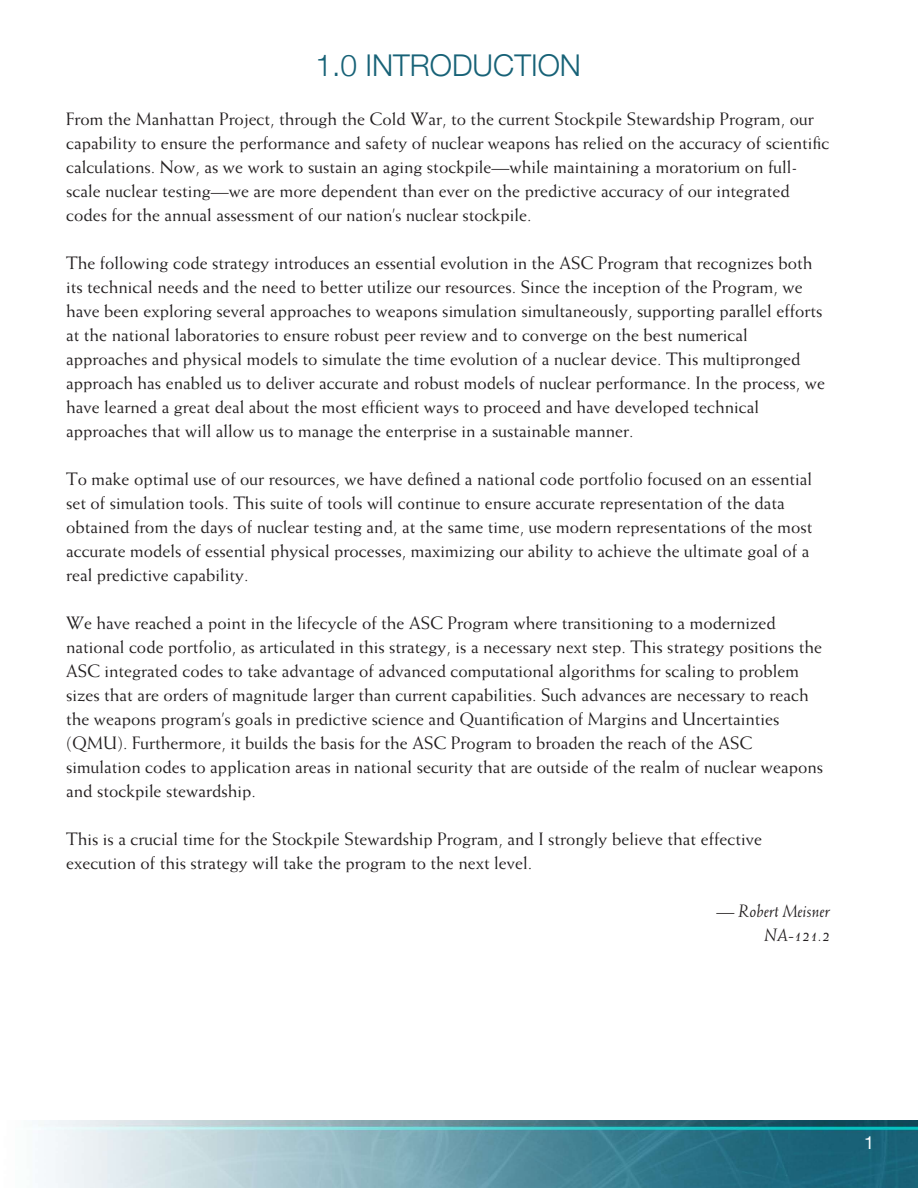
<style>
.page{position:relative;width:918px;height:1188px;background:#fff}
.page>*{position:absolute;margin:0;border:0;box-sizing:border-box;transform-origin:0 0}
.t1{font:300 30px "Helvetica Neue";color:#176277}
.t2{font:18px/24px "Weiss";color:#231f20}
.t3{font:italic 18px/24px "Weiss";color:#231f20;text-align:right}
.t4{font:18px "Helvetica Neue";color:#fff}
</style>
<div class="page">
<img style="left:38px;top:1120px;width:880px;height:68px">
<h1 class="t1" style="left:315px;top:47px;width:267px">1.0 INTRODUCTION</h1>
<p class="t2" style="left:66px;top:106px;width:765px">From the Manhattan Project, through the Cold War, to the current Stockpile Stewardship Program, our capability to ensure the performance and safety of nuclear weapons has relied on the accuracy of scientific calculations. Now, as we work to sustain an aging stockpile—while maintaining a moratorium on full&shy;scale nuclear testing—we are more dependent than ever on the predictive accuracy of our integrated codes for the annual assessment of our nation’s nuclear stockpile.</p>
<p class="t2" style="left:66px;top:250px;width:760px">The following code strategy introduces an essential evolution in the ASC Program that recognizes both its technical needs and the need to better utilize our resources. Since the inception of the Program, we have been exploring several approaches to weapons simulation simultaneously, supporting parallel efforts at the national laboratories to ensure robust peer review and to converge on the best numerical approaches and physical models to simulate the time evolution of a nuclear device. This multipronged approach has enabled us to deliver accurate and robust models of nuclear performance. In the process, we have learned a great deal about the most efficient ways to proceed and have developed technical approaches that will allow us to manage the enterprise in a sustainable manner.</p>
<p class="t2" style="left:66px;top:466px;width:748px">To make optimal use of our resources, we have defined a national code portfolio focused on an essential set of simulation tools. This suite of tools will continue to ensure accurate representation of the data obtained from the days of nuclear testing and, at the same time, use modern representations of the most accurate models of essential physical processes, maximizing our ability to achieve the ultimate goal of a real predictive capability.</p>
<p class="t2" style="left:66px;top:610px;width:758px">We have reached a point in the lifecycle of the ASC Program where transitioning to a modernized national code portfolio, as articulated in this strategy, is a necessary next step. This strategy positions the ASC integrated codes to take advantage of advanced computational algorithms for scaling to problem sizes that are orders of magnitude larger than current capabilities. Such advances are necessary to reach the weapons program’s goals in predictive science and Quantification of Margins and Uncertainties (QMU). Furthermore, it builds the basis for the ASC Program to broaden the reach of the ASC simulation codes to application areas in national security that are outside of the realm of nuclear weapons and stockpile stewardship.</p>
<p class="t2" style="left:66px;top:826px;width:697px">This is a crucial time for the Stockpile Stewardship Program, and I strongly believe that effective execution of this strategy will take the program to the next level.</p>
<p class="t3" style="left:717px;top:898px;width:115px">— Robert Meisner<br>NA-121.2</p>
<p class="t4" style="left:864px;top:1132px;width:12px">1</p>
</div>
